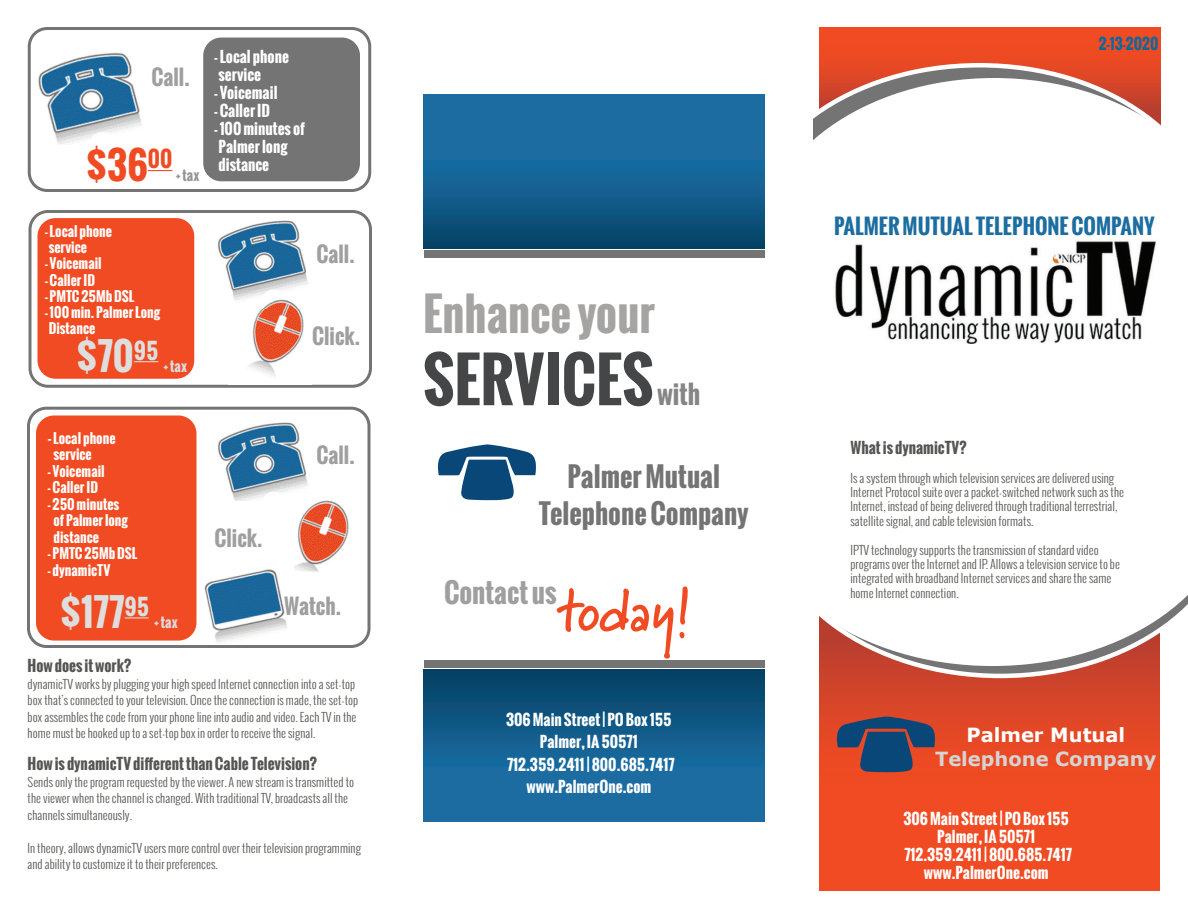
<style>
.page{position:relative;width:1188px;height:918px;background:#fff}
.page>*{position:absolute;margin:0;border:0;box-sizing:border-box;transform-origin:0 0}
.t1{font:700 60px "Oswald";color:#454647}
.t2{font:700 60px "Marydale";letter-spacing:-.02em;color:#f04b22}
.t3{font:700 45px "Oswald";color:#a5a4a3}
.t4{font:700 37.5px "Oswald";color:#dedede}
.t5{font:700 37.5px "Oswald";color:#f04b22}
.t6{font:700 27px/37.5px "Oswald";color:#757474;text-align:center}
.t7{font:700 27px "Oswald";color:#a09f9f}
.t8{font:700 25.5px "Oswald";color:#868585}
.t9{font:700 21px "Oswald";color:#a09f9f}
.t10{font:700 21px "Oswald";color:#1c6da0}
.t11{font:700 19.5px "Verdana";color:#d5d4d3}
.t12{font:700 19.5px "Verdana";color:#fff}
.t13{font:700 15px/18px "Oswald";color:#fff}
.t14{font:700 15px "Oswald";color:#555554}
.t15{font:700 15px "Oswald";color:#10679a}
.t16{font:700 13.5px/16.5px "Oswald";color:#fff}
.t17{font:700 13.5px "Oswald";color:#dedede}
.t18{font:700 13.5px "Oswald";color:#939598}
.t19{font:300 12px/14.4px "Oswald";color:#555554}
.s1{font-size:15px}
</style>
<div class="page">
<div style="left:27px;top:407px;width:343px;height:241px;border:3px solid #757474;border-radius:18px"></div>
<svg style="left:28px;top:210px;width:344px;height:178px"></svg>
<div style="left:28px;top:27px;width:343px;height:165px;border:3px solid #757474;border-radius:18px"></div>
<img style="left:38px;top:52px;width:104px;height:93px">
<img style="left:229px;top:309px;width:82px;height:76px">
<img style="left:294px;top:500px;width:55px;height:72px">
<img style="left:204px;top:569px;width:89px;height:76px">
<div style="left:203px;top:38px;width:157px;height:143px;background:#757474;border-radius:18px"></div>
<svg style="left:148px;top:170px;width:24px;height:1px"></svg>
<div style="left:38px;top:218px;width:156px;height:161px;background:#f04b22;border-radius:18px"></div>
<svg style="left:134px;top:361px;width:24px;height:1px"></svg>
<div style="left:36px;top:415px;width:161px;height:226px;background:#f04b22;border-radius:18px"></div>
<svg style="left:125px;top:617px;width:24px;height:1px"></svg>
<svg style="left:819px;top:678px;width:341px;height:213px;background:#e84923"></svg>
<svg style="left:837px;top:717px;width:98px;height:55px;background:#56475b"></svg>
<svg style="left:819px;top:666px;width:341px;height:12px;background:#c36b5c"></svg>
<svg style="left:764px;top:595px;width:424px;height:71px"></svg>
<div style="left:819px;top:27px;width:342px;height:105px;background:#f04b22"></div>
<svg style="left:819px;top:63px;width:342px;height:15px"></svg>
<svg style="left:813px;top:78px;width:348px;height:266px"></svg>
<div style="left:664px;top:27px;width:149px;height:628px;background:#fff"></div>
<div style="left:424px;top:94px;width:340px;height:154px;background:linear-gradient(to bottom,#2176b1,#094b73)"></div>
<div style="left:424px;top:670px;width:340px;height:152px;background:linear-gradient(to bottom,#05456a,#2175b0)"></div>
<svg style="left:438px;top:444px;width:98px;height:56px"></svg>
<div style="left:424px;top:660px;width:340px;height:8px;background:#757474"></div>
<div style="left:424px;top:250px;width:340px;height:8px;background:#757474"></div>
<img style="left:833px;top:240px;width:325px;height:103px">
<img style="left:215px;top:218px;width:102px;height:91px">
<img style="left:218px;top:422px;width:90px;height:79px">
<img style="left:274px;top:496px;width:43px;height:5px">
<h3 class="t9" style="left:151px;top:61px;width:40px">Call.</h3>
<h3 class="t5" style="left:86px;top:137px;width:88px">$36<sup>00</sup></h3>
<p class="t18" style="left:176px;top:165px;width:25px">+ tax</p>
<p class="t13" style="left:215px;top:47px;width:76px">- Local phone service</p>
<p class="t13" style="left:215px;top:83px;width:65px">- Voicemail</p>
<p class="t13" style="left:215px;top:101px;width:57px">- Caller ID</p>
<p class="t13" style="left:215px;top:119px;width:92px">- 100 minutes of<br>Palmer long distance</p>
<p class="t16" style="left:45px;top:223px;width:69px">- Local phone service</p>
<p class="t16" style="left:45px;top:255px;width:58px">- Voicemail</p>
<p class="t16" style="left:45px;top:272px;width:52px">- Caller ID</p>
<p class="t16" style="left:45px;top:288px;width:91px">- PMTC 25Mb DSL</p>
<p class="t16" style="left:45px;top:304px;width:117px">- 100 min. Palmer Long<br>Distance</p>
<h3 class="t4" style="left:77px;top:328px;width:83px">$70<sup>95</sup></h3>
<p class="t17" style="left:163px;top:356px;width:25px">+ tax</p>
<h3 class="t9" style="left:316px;top:238px;width:40px">Call.</h3>
<h3 class="t9" style="left:312px;top:321px;width:50px">Click.</h3>
<p class="t16" style="left:54px;top:430px;width:64px;text-indent:-6px"><span class="s1">-</span> Local phone service</p>
<p class="t16" style="left:48px;top:463px;width:58px">- Voicemail</p>
<p class="t16" style="left:48px;top:479px;width:52px">- Caller ID</p>
<p class="t16" style="left:54px;top:496px;width:76px;text-indent:-6px">- 250 minutes of Palmer long distance</p>
<p class="t16" style="left:48px;top:545px;width:91px">- PMTC 25Mb DSL</p>
<p class="t16" style="left:48px;top:562px;width:64px">- dynamicTV</p>
<h3 class="t4" style="left:60px;top:584px;width:90px">$177<sup>95</sup></h3>
<p class="t17" style="left:154px;top:612px;width:25px">+ tax</p>
<h3 class="t9" style="left:316px;top:439px;width:40px">Call.</h3>
<h3 class="t9" style="left:215px;top:522px;width:50px">Click.</h3>
<h3 class="t9" style="left:284px;top:590px;width:58px">Watch.</h3>
<p class="t14" style="left:28px;top:654px;width:105px">How does it work?</p>
<p class="t19" style="left:28px;top:675px;width:332px;line-height:16.5px">dynamicTV works by plugging your high speed Internet connection into a set-top box that’s connected to your television. Once the connection is made, the set-top box assembles the code from your phone line into audio and video. Each TV in the home must be hooked up to a set-top box in order to receive the signal.</p>
<p class="t14" style="left:28px;top:753px;width:291px">How is dynamicTV different than Cable Television?</p>
<p class="t19" style="left:28px;top:774px;width:328px;line-height:16.5px">Sends only the program requested by the viewer. A new stream is transmitted to the viewer when the channel is changed. With traditional TV, broadcasts all the channels simultaneously.</p>
<p class="t19" style="left:28px;top:840px;width:335px;line-height:16.5px">In theory, allows dynamicTV users more control over their television programming and ability to customize it to their preferences.</p>
<h2 class="t3" style="left:423px;top:281px;width:234px">Enhance your</h2>
<h1 class="t1" style="left:423px;top:335px;width:232px">SERVICES</h1>
<h3 class="t8" style="left:657px;top:375px;width:45px">with</h3>
<h3 class="t6" style="left:539px;top:457px;width:211px">Palmer Mutual<br>Telephone Company</h3>
<h3 class="t7" style="left:444px;top:572px;width:114px">Contact us</h3>
<h1 class="t2" style="left:558px;top:575px;width:136px">today!</h1>
<p class="t13" style="left:506px;top:708px;width:170px;line-height:22.5px;text-align:center">306 Main Street | PO Box 155<br>Palmer, IA 50571<br>712.359.2411 | 800.685.7417 www.PalmerOne.com</p>
<p class="t15" style="left:1099px;top:33px;width:61px">2-13-2020</p>
<h3 class="t10" style="left:834px;top:211px;width:322px">PALMER MUTUAL TELEPHONE COMPANY</h3>
<p class="t14" style="left:850px;top:436px;width:117px">What is dynamicTV?</p>
<p class="t19" style="left:850px;top:470px;width:275px">Is a system through which television services are delivered using Internet Protocol suite over a packet-switched network such as the Internet, instead of being delivered through traditional terrestrial, satellite signal, and cable television formats.</p>
<p class="t19" style="left:850px;top:542px;width:271px">IPTV technology supports the transmission of standard video programs over the Internet and IP. Allows a television service to be integrated with broadband Internet services and share the same home Internet connection.</p>
<h3 class="t12" style="left:966px;top:723px;width:160px">Palmer Mutual</h3>
<h3 class="t11" style="left:935px;top:746px;width:223px">Telephone Company</h3>
<p class="t13" style="left:903px;top:809px;width:170px;text-align:center">306 Main Street | PO Box 155<br>Palmer, IA 50571<br>712.359.2411 | 800.685.7417 www.PalmerOne.com</p>
</div>
